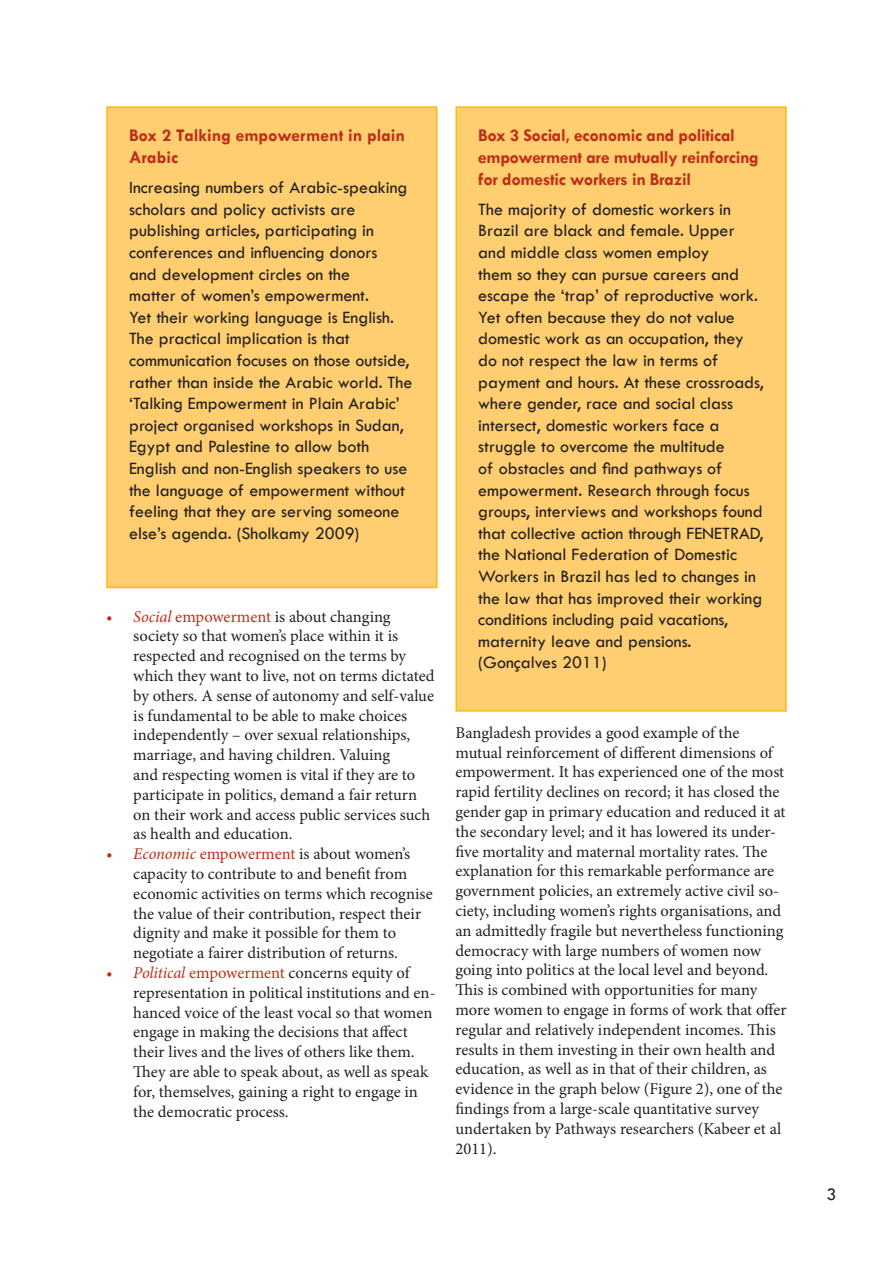
<style>
.page{position:relative;width:893px;height:1263px;background:#fff}
.page>*{position:absolute;margin:0;border:0;box-sizing:border-box;transform-origin:0 0}
.t1{font:18px/21.6px "Tw Cen";color:#231f20}
.t2{font:700 18px/21.6px "Tw Cen";letter-spacing:-.02em;color:#c02d19}
.t3{font:700 18px/21.6px "Tw Cen";color:#c02d19}
.t4{font:16.5px/19.8px "Minion Pro";color:#231f20}
.s1{font-style:italic;color:#c02d19}
.s2{color:#c02d19}
</style>
<div class="page">
<div style="left:107px;top:107px;width:330px;height:480px;background:#fece70"></div>
<div style="left:106px;top:106px;width:331px;height:482px;border:2px solid #fcb814"></div>
<div style="left:456px;top:107px;width:330px;height:604px;background:#fece70"></div>
<div style="left:455px;top:106px;width:332px;height:605px;border:2px solid #fcb814"></div>
<p class="t3" style="left:129px;top:125px;width:278px">Box 2 Talking empowerment in plain<br>Arabic</p>
<p class="t1" style="left:129px;top:177px;width:285px">Increasing numbers of Arabic-speaking scholars and policy activists are publishing articles, participating in conferences and influencing donors<br>and development circles on the<br>matter of women’s empowerment.<br>Yet their working language is English.<br>The practical implication is that communication focuses on those outside, rather than inside the Arabic world. The ‘Talking Empowerment in Plain Arabic’ project organised workshops in Sudan, Egypt and Palestine to allow both English and non-English speakers to use the language of empowerment without feeling that they are serving someone else’s agenda. (Sholkamy 2009)</p>
<p class="t4" style="left:133px;top:606px;width:303px;text-indent:-27px"><span class="s1">• Social</span> <span class="s2">empowerment</span> is about changing society so that women’s place within it is respected and recognised on the terms by which they want to live, not on terms dictated by others. A sense of autonomy and self-value is fundamental to be able to make choices independently – over sexual relationships, marriage, and having children. Valuing<br>and respecting women is vital if they are to participate in politics, demand a fair return on their work and access public services such as health and education.</p>
<p class="t4" style="left:133px;top:844px;width:301px;text-indent:-27px"><span class="s1">• Economic</span> <span class="s2">empowerment</span> is about women’s capacity to contribute to and benefit from economic activities on terms which recognise the value of their contribution, respect their dignity and make it possible for them to negotiate a fairer distribution of returns.</p>
<p class="t4" style="left:133px;top:963px;width:304px;text-indent:-27px"><span class="s1">• Political</span> <span class="s2">empowerment</span> concerns equity of representation in political institutions and en&shy;hanced voice of the least vocal so that women engage in making the decisions that affect their lives and the lives of others like them.<br>They are able to speak about, as well as speak for, themselves, gaining a right to engage in the democratic process.</p>
<p class="t2" style="left:478px;top:125px;width:282px">Box 3 Social, economic and political empowerment are mutually reinforcing for domestic workers in Brazil</p>
<p class="t1" style="left:478px;top:198px;width:287px">The majority of domestic workers in Brazil are black and female. Upper and middle class women employ<br>them so they can pursue careers and escape the ‘trap’ of reproductive work.<br>Yet often because they do not value domestic work as an occupation, they do not respect the law in terms of payment and hours. At these crossroads, where gender, race and social class intersect, domestic workers face a struggle to overcome the multitude<br>of obstacles and find pathways of empowerment. Research through focus groups, interviews and workshops found that collective action through FENETRAD, the National Federation of Domestic Workers in Brazil has led to changes in the law that has improved their working conditions including paid vacations, maternity leave and pensions. (Gonçalves 2011)</p>
<p class="t4" style="left:455px;top:723px;width:333px">Bangladesh provides a good example of the mutual reinforcement of different dimensions of empowerment. It has experienced one of the most rapid fertility declines on record; it has closed the gender gap in primary education and reduced it at the secondary level; and it has lowered its under&shy;five mortality and maternal mortality rates. The explanation for this remarkable performance are government policies, an extremely active civil so&shy;ciety, including women’s rights organisations, and an admittedly fragile but nevertheless functioning democracy with large numbers of women now going into politics at the local level and beyond.<br>This is combined with opportunities for many more women to engage in forms of work that offer regular and relatively independent incomes. This results in them investing in their own health and education, as well as in that of their children, as evidence in the graph below (Figure 2), one of the findings from a large-scale quantitative survey undertaken by Pathways researchers (Kabeer et al 2011).</p>
<p class="t1" style="left:826px;top:1184px;width:11px">3</p>
</div>
